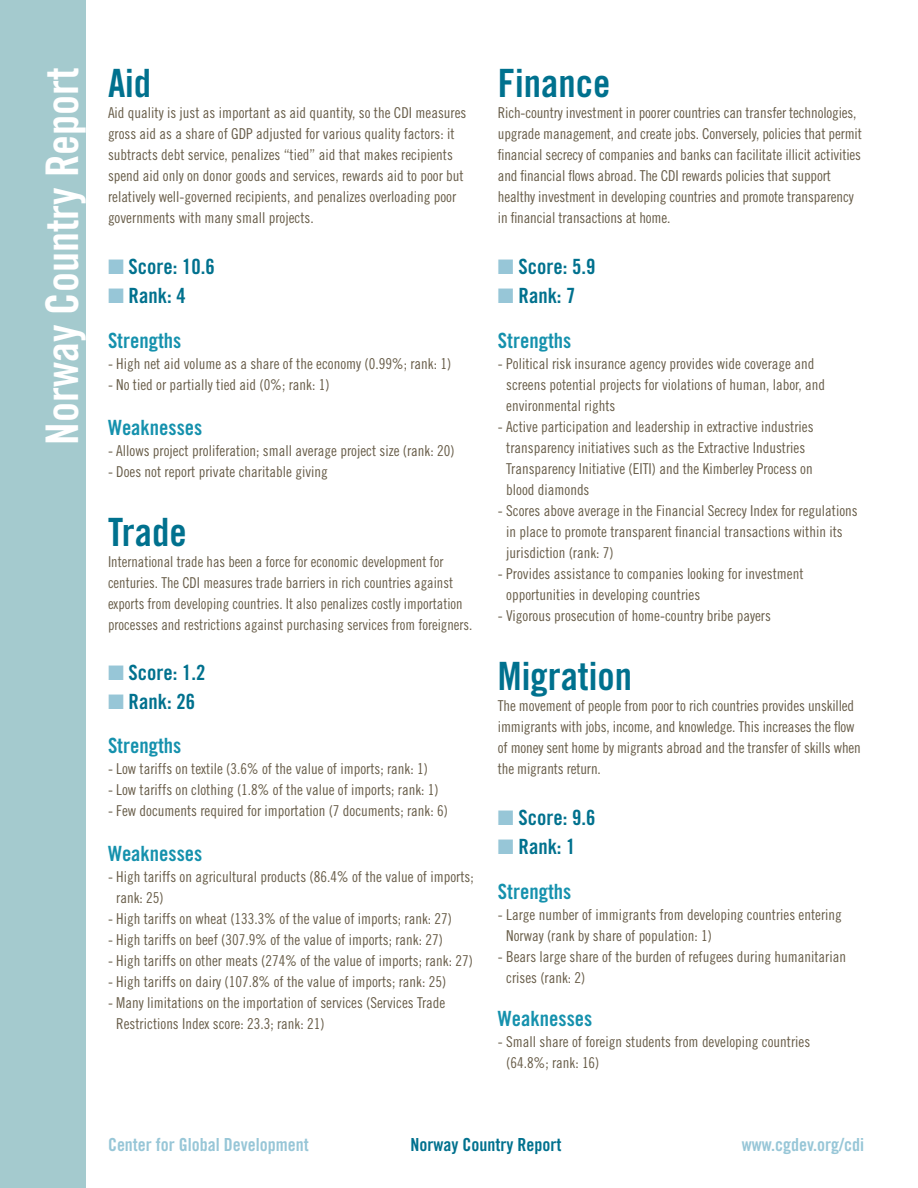
<style>
.page{position:relative;width:918px;height:1188px;background:#fff}
.page>*{position:absolute;margin:0;border:0;box-sizing:border-box;transform-origin:0 0}
.t1{font:45px "Trade Gothic Bold Cond Twenty";color:#fff}
.t2{font:39px "Trade Gothic Bold Cond Twenty";color:#00718e}
.t3{font:21px/45px "Trade Gothic Bold Cond Twenty";color:#1591ad}
.t4{font:21px "Trade Gothic Bold Cond Twenty";color:#00718e}
.t5{font:18px "Trade Gothic Bold Cond Twenty";color:#97c6d7}
.t6{font:18px "Trade Gothic Bold Cond Twenty";color:#00718e}
.t7{font:15px/21px "Trade Gothic Cond Eighteen";color:#685d49}
.s1{color:#97c6d7}
.s2{color:#00718e}
</style>
<div class="page">
<div style="left:0;top:0;width:86px;height:1188px;background:#a4cace"></div>
<h1 class="t1" style="left:35px;top:445px;width:379px;rotate:-90deg">Norway Country Report</h1>
<h2 class="t2" style="left:108px;top:60px;width:45px">Aid</h2>
<p class="t7" style="left:108px;top:102px;width:360px">Aid quality is just as important as aid quantity, so the CDI measures gross aid as a share of GDP adjusted for various quality factors: it subtracts debt service, penalizes “tied” aid that makes recipients spend aid only on donor goods and services, rewards aid to poor but relatively well-governed recipients, and penalizes overloading poor governments with many small projects.</p>
<h3 class="t4" style="left:108px;top:254px;width:108px"><span class="s1">■</span> Score: 10.6</h3>
<h3 class="t3" style="left:108px;top:273px;width:79px"><span class="s1">■</span> <span class="s2">Rank: 4<br></span>Strengths</h3>
<p class="t7" style="left:108px;top:353px;width:345px">- High net aid volume as a share of the economy (0.99%; rank: 1)</p>
<p class="t7" style="left:108px;top:374px;width:223px">- No tied or partially tied aid (0%; rank: 1)</p>
<h3 class="t3" style="left:108px;top:405px;width:96px">Weaknesses</h3>
<p class="t7" style="left:108px;top:440px;width:348px">- Allows project proliferation; small average project size (rank: 20)</p>
<p class="t7" style="left:108px;top:461px;width:221px">- Does not report private charitable giving</p>
<h2 class="t2" style="left:108px;top:509px;width:80px">Trade</h2>
<p class="t7" style="left:108px;top:551px;width:366px">International trade has been a force for economic development for centuries. The CDI measures trade barriers in rich countries against exports from developing countries. It also penalizes costly importation processes and restrictions against purchasing services from foreigners.</p>
<h3 class="t4" style="left:108px;top:660px;width:99px"><span class="s1">■</span> Score: 1.2</h3>
<h3 class="t3" style="left:108px;top:679px;width:89px;line-height:44.1px"><span class="s1">■</span> <span class="s2">Rank: 26<br></span>Strengths</h3>
<p class="t7" style="left:108px;top:758px;width:321px">- Low tariffs on textile (3.6% of the value of imports; rank: 1)</p>
<p class="t7" style="left:108px;top:779px;width:332px">- Low tariffs on clothing (1.8% of the value of imports; rank: 1)</p>
<p class="t7" style="left:108px;top:800px;width:341px">- Few documents required for importation (7 documents; rank: 6)</p>
<h3 class="t3" style="left:108px;top:831px;width:96px">Weaknesses</h3>
<p class="t7" style="left:116px;top:866px;width:359px;text-indent:-8px">- High tariffs on agricultural products (86.4% of the value of imports; rank: 25)</p>
<p class="t7" style="left:108px;top:908px;width:346px">- High tariffs on wheat (133.3% of the value of imports; rank: 27)</p>
<p class="t7" style="left:108px;top:929px;width:336px">- High tariffs on beef (307.9% of the value of imports; rank: 27)</p>
<p class="t7" style="left:108px;top:950px;width:366px">- High tariffs on other meats (274% of the value of imports; rank: 27)</p>
<p class="t7" style="left:108px;top:971px;width:340px">- High tariffs on dairy (107.8% of the value of imports; rank: 25)</p>
<p class="t7" style="left:116px;top:992px;width:331px;text-indent:-8px">- Many limitations on the importation of services (Services Trade<br>Restrictions Index score: 23.3; rank: 21)</p>
<h2 class="t2" style="left:498px;top:60px;width:114px">Finance</h2>
<p class="t7" style="left:498px;top:102px;width:366px">Rich-country investment in poorer countries can transfer technologies, upgrade management, and create jobs. Conversely, policies that permit financial secrecy of companies and banks can facilitate illicit activities and financial flows abroad. The CDI rewards policies that support healthy investment in developing countries and promote transparency in financial transactions at home.</p>
<h3 class="t4" style="left:498px;top:254px;width:99px"><span class="s1">■</span> Score: 5.9</h3>
<h3 class="t3" style="left:498px;top:273px;width:79px"><span class="s1">■</span> <span class="s2">Rank: 7<br></span>Strengths</h3>
<p class="t7" style="left:506px;top:353px;width:321px;text-indent:-8px">- Political risk insurance agency provides wide coverage and screens potential projects for violations of human, labor, and environmental rights</p>
<p class="t7" style="left:506px;top:416px;width:309px;text-indent:-8px">- Active participation and leadership in extractive industries transparency initiatives such as the Extractive Industries Transparency Initiative (EITI) and the Kimberley Process on blood diamonds</p>
<p class="t7" style="left:506px;top:500px;width:353px;text-indent:-8px">- Scores above average in the Financial Secrecy Index for regulations in place to promote transparent financial transactions within its jurisdiction (rank: 7)</p>
<p class="t7" style="left:506px;top:563px;width:299px;text-indent:-8px">- Provides assistance to companies looking for investment opportunities in developing countries</p>
<p class="t7" style="left:498px;top:605px;width:274px">- Vigorous prosecution of home-country bribe payers</p>
<h2 class="t2" style="left:498px;top:653px;width:136px">Migration</h2>
<p class="t7" style="left:498px;top:695px;width:365px">The movement of people from poor to rich countries provides unskilled immigrants with jobs, income, and knowledge. This increases the flow of money sent home by migrants abroad and the transfer of skills when the migrants return.</p>
<h3 class="t4" style="left:498px;top:805px;width:99px"><span class="s1">■</span> Score: 9.6</h3>
<h3 class="t3" style="left:498px;top:823px;width:79px"><span class="s1">■</span> <span class="s2">Rank: 1<br></span>Strengths</h3>
<p class="t7" style="left:506px;top:904px;width:337px;text-indent:-8px">- Large number of immigrants from developing countries entering<br>Norway (rank by share of population: 1)</p>
<p class="t7" style="left:506px;top:946px;width:341px;text-indent:-8px">- Bears large share of the burden of refugees during humanitarian crises (rank: 2)</p>
<h3 class="t3" style="left:498px;top:996px;width:96px">Weaknesses</h3>
<p class="t7" style="left:506px;top:1031px;width:306px;text-indent:-8px">- Small share of foreign students from developing countries (64.8%; rank: 16)</p>
<p class="t5" style="left:108px;top:1133px;width:202px">Center for Global Development</p>
<p class="t6" style="left:411px;top:1133px;width:152px">Norway Country Report</p>
<p class="t5" style="left:742px;top:1133px;width:124px">www.cgdev.org/cdi</p>
</div>
